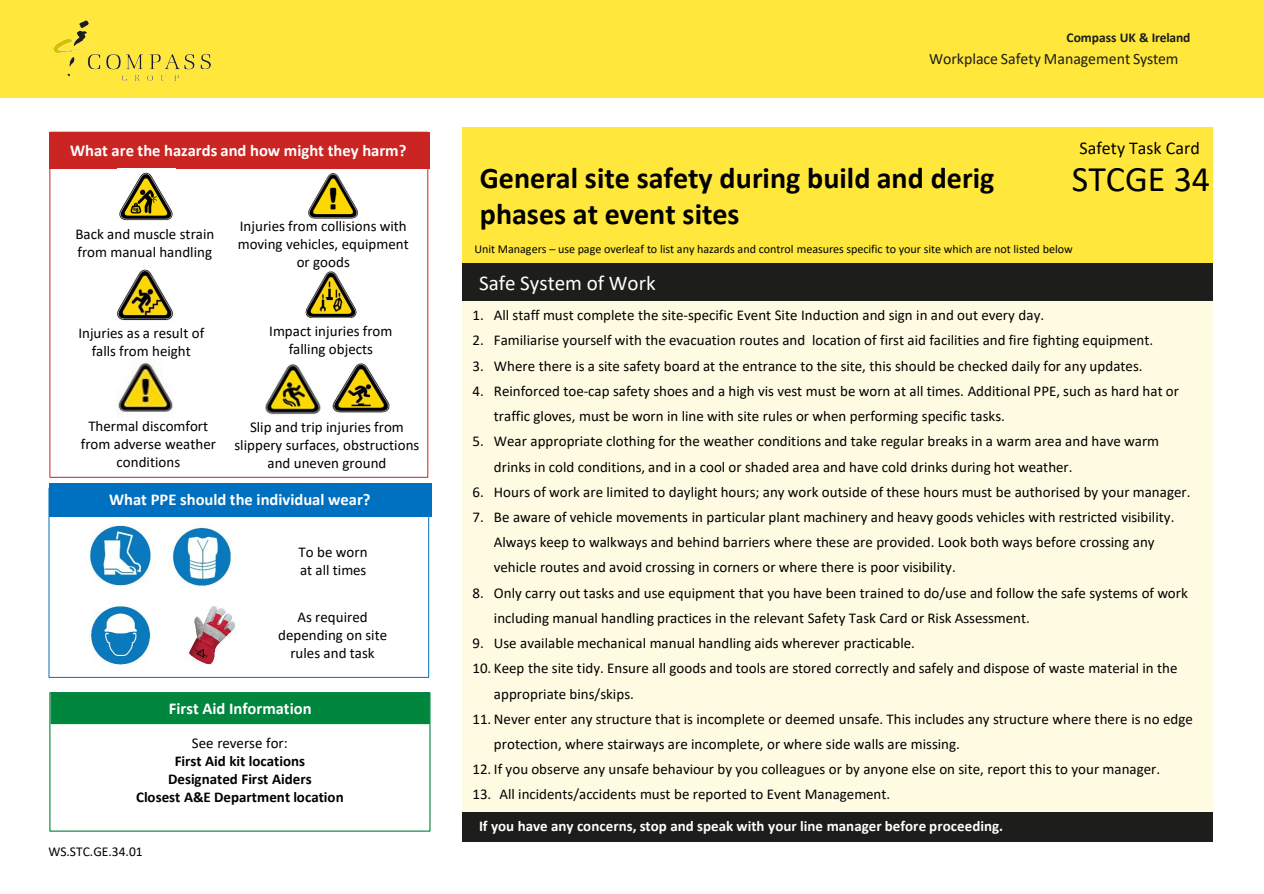
<style>
.page{position:relative;width:1264px;height:894px;background:#fff}
.page>*{position:absolute;margin:0;border:0;box-sizing:border-box;transform-origin:0 0}
.t1{font:36px "Calibri";color:#000}
.t2{font:700 30px/36px "Calibri";color:#000}
.t3{font:21px "Calibri";color:#fff}
.t4{font:18px "Calibri";color:#000}
.t5{font:700 16.5px "Calibri";letter-spacing:-.005em;color:#fff}
.t6{font:15.9px "Calibri";color:#1d1d1b}
.t7{font:15px/18px "Calibri";color:#000}
.t8{font:700 15px "Calibri";letter-spacing:.005em;color:#fff}
.t9{font:700 15px "Calibri";color:#000}
.t10{font:700 13.5px "Calibri";letter-spacing:-.005em;color:#1d1d1b}
.t11{font:13.5px "Calibri";color:#000}
.t12{font:12px "Calibri";letter-spacing:-.005em;color:#000}
</style>
<div class="page">
<div style="left:0;top:0;width:1263px;height:97px;background:#ffe83b"></div>
<img style="left:53px;top:21px;width:157px;height:59px">
<div style="left:461px;top:128px;width:751px;height:135px;background:#ffe83b"></div>
<div style="left:461px;top:263px;width:751px;height:38px;background:#1d1d1b"></div>
<div style="left:461px;top:301px;width:751px;height:511px;background:#fffbe2"></div>
<div style="left:461px;top:812px;width:751px;height:30px;background:#1d1d1b"></div>
<div style="left:50px;top:132px;width:380px;height:36px;background:#cb2523"></div>
<img style="left:305px;top:271px;width:52px;height:47px">
<div style="left:49px;top:483px;width:382px;height:33px;background:#0070c0"></div>
<img style="left:187px;top:606px;width:48px;height:58px">
<img style="left:170px;top:527px;width:61px;height:59px">
<img style="left:89px;top:525px;width:62px;height:61px">
<img style="left:90px;top:606px;width:61px;height:59px">
<img style="left:308px;top:173px;width:50px;height:46px">
<img style="left:119px;top:172px;width:54px;height:49px">
<img style="left:117px;top:269px;width:56px;height:52px">
<img style="left:332px;top:363px;width:58px;height:50px">
<img style="left:265px;top:364px;width:56px;height:51px">
<img style="left:116px;top:359px;width:58px;height:56px">
<div style="left:51px;top:692px;width:379px;height:32px;background:#00863d"></div>
<p class="t5" style="left:70px;top:139px;width:338px">What are the hazards and how might they harm?</p>
<p class="t7" style="left:75px;top:224px;width:140px">Back and muscle strain from manual handling</p>
<p class="t7" style="left:238px;top:217px;width:172px;text-align:center">Injuries from collisions with moving vehicles, equipment or goods</p>
<p class="t7" style="left:78px;top:324px;width:127px;text-align:center">Injuries as a result of falls from height</p>
<p class="t7" style="left:269px;top:321px;width:125px;text-align:center">Impact injuries from falling objects</p>
<p class="t7" style="left:81px;top:416px;width:136px;text-align:center">Thermal discomfort from adverse weather conditions</p>
<p class="t7" style="left:234px;top:417px;width:186px;text-align:center">Slip and trip injuries from slippery surfaces, obstructions and uneven ground</p>
<p class="t5" style="left:109px;top:488px;width:263px">What PPE should the individual wear?</p>
<p class="t7" style="left:298px;top:542px;width:70px">To be worn at all times</p>
<p class="t7" style="left:278px;top:607px;width:110px;text-align:center">As required depending on site rules and task</p>
<p class="t5" style="left:169px;top:696px;width:144px">First Aid Information</p>
<p class="t7" style="left:192px;top:733px;width:97px">See reverse for:</p>
<p class="t9" style="left:175px;top:750px;width:132px">First Aid kit locations</p>
<p class="t9" style="left:168px;top:768px;width:145px">Designated First Aiders</p>
<p class="t9" style="left:136px;top:786px;width:209px">Closest A&amp;E Department location</p>
<p class="t11" style="left:48px;top:842px;width:96px">WS.STC.GE.34.01</p>
<p class="t10" style="left:1066px;top:28px;width:125px">Compass UK &amp; Ireland</p>
<p class="t6" style="left:928px;top:47px;width:251px">Workplace Safety Management System</p>
<p class="t2" style="left:479px;top:159px;width:516px">General site safety during build and derig phases at event sites</p>
<p class="t4" style="left:1079px;top:136px;width:122px">Safety Task Card</p>
<p class="t1" style="left:1071px;top:154px;width:140px">STCGE 34</p>
<p class="t12" style="left:474px;top:240px;width:599px">Unit Managers – use page overleaf to list any hazards and control measures specific to your site which are not listed below</p>
<p class="t3" style="left:479px;top:268px;width:178px">Safe System of Work</p>
<p class="t7" style="left:472px;top:306px;width:573px">1. All staff must complete the site-specific Event Site Induction and sign in and out every day.</p>
<p class="t7" style="left:472px;top:331px;width:682px">2. Familiarise yourself with the evacuation routes and location of first aid facilities and fire fighting equipment.</p>
<p class="t7" style="left:472px;top:356px;width:671px">3. Where there is a site safety board at the entrance to the site, this should be checked daily for any updates.</p>
<p class="t7" style="left:494px;top:378px;width:686px;line-height:25.2px;text-indent:-21px">4. Reinforced toe-cap safety shoes and a high vis vest must be worn at all times. Additional PPE, such as hard hat or traffic gloves, must be worn in line with site rules or when performing specific tasks.</p>
<p class="t7" style="left:494px;top:428px;width:666px;line-height:25.2px;text-indent:-21px">5. Wear appropriate clothing for the weather conditions and take regular breaks in a warm area and have warm drinks in cold conditions, and in a cool or shaded area and have cold drinks during hot weather.</p>
<p class="t7" style="left:472px;top:482px;width:719px">6. Hours of work are limited to daylight hours; any work outside of these hours must be authorised by your manager.</p>
<p class="t7" style="left:494px;top:504px;width:682px;line-height:25.2px;text-indent:-21px">7. Be aware of vehicle movements in particular plant machinery and heavy goods vehicles with restricted visibility.<br>Always keep to walkways and behind barriers where these are provided. Look both ways before crossing any vehicle routes and avoid crossing in corners or where there is poor visibility.</p>
<p class="t7" style="left:494px;top:579px;width:695px;line-height:25.2px;text-indent:-21px">8. Only carry out tasks and use equipment that you have been trained to do/use and follow the safe systems of work including manual handling practices in the relevant Safety Task Card or Risk Assessment.</p>
<p class="t7" style="left:472px;top:633px;width:444px">9. Use available mechanical manual handling aids wherever practicable.</p>
<p class="t7" style="left:494px;top:655px;width:685px;line-height:25.2px;text-indent:-21px">10. Keep the site tidy. Ensure all goods and tools are stored correctly and safely and dispose of waste material in the appropriate bins/skips.</p>
<p class="t7" style="left:494px;top:705px;width:700px;line-height:25.2px;text-indent:-21px">11. Never enter any structure that is incomplete or deemed unsafe. This includes any structure where there is no edge protection, where stairways are incomplete, or where side walls are missing.</p>
<p class="t7" style="left:472px;top:759px;width:689px">12. If you observe any unsafe behaviour by you colleagues or by anyone else on site, report this to your manager.</p>
<p class="t7" style="left:472px;top:784px;width:419px">13. All incidents/accidents must be reported to Event Management.</p>
<p class="t8" style="left:479px;top:815px;width:525px">If you have any concerns, stop and speak with your line manager before proceeding.</p>
</div>
